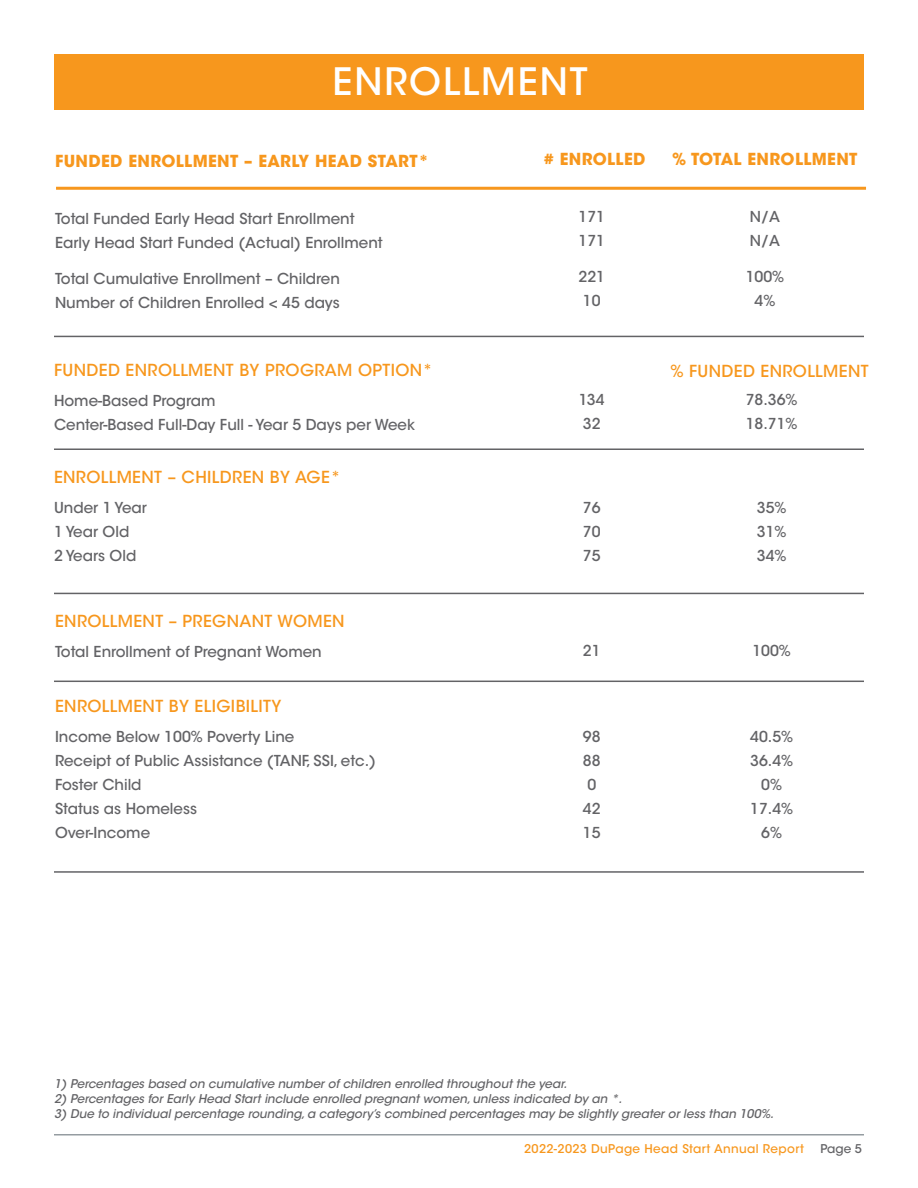
<style>
.page{position:relative;width:918px;height:1188px;background:#fff}
.page>*{position:absolute;margin:0;border:0;box-sizing:border-box;transform-origin:0 0}
.t1{font:500 37.5px "ITC Avant Garde Std";letter-spacing:.05em;color:#fff}
.t2{font:500 16.5px "ITC Avant Garde Std";letter-spacing:.025em;color:#f7971d}
.t3{font:700 16.5px "ITC Avant Garde Std";letter-spacing:.025em;color:#f7971d}
.t4{font:500 15px "ITC Avant Garde Std";color:#636366}
.t5{font:italic 500 12px "ITC Avant Garde Std";color:#636366}
.t6{font:500 12px "ITC Avant Garde Std";letter-spacing:.03em;color:#f7971d}
.t7{font:500 12px "ITC Avant Garde Std";color:#636366}
</style>
<div class="page">
<div style="left:54px;top:54px;width:810px;height:56px;background:#f7971d"></div>
<hr style="left:54px;top:336px;width:810px;height:1px;background:#636366">
<hr style="left:54px;top:448px;width:810px;height:2px;background:#636366">
<hr style="left:54px;top:593px;width:810px;height:1px;background:#636366">
<hr style="left:54px;top:681px;width:810px;height:1px;background:#636366">
<hr style="left:54px;top:871px;width:810px;height:2px;background:#636366">
<hr style="left:56px;top:187px;width:810px;height:3px;background:#f7971d">
<hr style="left:54px;top:1134px;width:810px;height:2px;background:#959ca1">
<p class="t1" style="left:333px;top:58px;width:256px">ENROLLMENT</p>
<p class="t3" style="left:55px;top:150px;width:376px">FUNDED ENROLLMENT – EARLY HEAD START*</p>
<p class="t4" style="left:55px;top:209px;width:301px">Total Funded Early Head Start Enrollment</p>
<p class="t4" style="left:55px;top:233px;width:329px">Early Head Start Funded (Actual) Enrollment</p>
<p class="t4" style="left:55px;top:269px;width:286px">Total Cumulative Enrollment – Children</p>
<p class="t4" style="left:55px;top:293px;width:286px">Number of Children Enrolled &lt; 45 days</p>
<p class="t2" style="left:54px;top:359px;width:380px">FUNDED ENROLLMENT BY PROGRAM OPTION*</p>
<p class="t4" style="left:54px;top:391px;width:163px">Home-Based Program</p>
<p class="t4" style="left:54px;top:415px;width:363px">Center-Based Full-Day Full - Year 5 Days per Week</p>
<p class="t2" style="left:54px;top:466px;width:288px">ENROLLMENT – CHILDREN BY AGE*</p>
<p class="t4" style="left:54px;top:498px;width:94px">Under 1 Year</p>
<p class="t4" style="left:54px;top:522px;width:77px">1 Year Old</p>
<p class="t4" style="left:54px;top:546px;width:84px">2 Years Old</p>
<p class="t3" style="left:544px;top:149px;width:103px"># ENROLLED</p>
<p class="t4" style="left:579px;top:208px;width:28px">171</p>
<p class="t4" style="left:579px;top:232px;width:28px">171</p>
<p class="t4" style="left:579px;top:268px;width:28px">221</p>
<p class="t4" style="left:583px;top:292px;width:19px">10</p>
<p class="t4" style="left:579px;top:391px;width:27px">134</p>
<p class="t4" style="left:583px;top:415px;width:19px">32</p>
<p class="t4" style="left:583px;top:498px;width:19px">76</p>
<p class="t4" style="left:583px;top:522px;width:19px">70</p>
<p class="t4" style="left:583px;top:546px;width:19px">75</p>
<p class="t3" style="left:672px;top:149px;width:187px">% TOTAL ENROLLMENT</p>
<p class="t4" style="left:750px;top:208px;width:32px">N/A</p>
<p class="t4" style="left:750px;top:232px;width:32px">N/A</p>
<p class="t4" style="left:746px;top:268px;width:40px">100%</p>
<p class="t4" style="left:755px;top:292px;width:22px">4%</p>
<p class="t2" style="left:670px;top:360px;width:200px">% FUNDED ENROLLMENT</p>
<p class="t4" style="left:746px;top:391px;width:53px">78.36%</p>
<p class="t4" style="left:746px;top:415px;width:53px">18.71%</p>
<p class="t4" style="left:757px;top:498px;width:31px">35%</p>
<p class="t4" style="left:757px;top:522px;width:31px">31%</p>
<p class="t4" style="left:757px;top:546px;width:31px">34%</p>
<p class="t2" style="left:55px;top:610px;width:291px">ENROLLMENT – PREGNANT WOMEN</p>
<p class="t4" style="left:55px;top:642px;width:268px">Total Enrollment of Pregnant Women</p>
<p class="t2" style="left:55px;top:696px;width:228px">ENROLLMENT BY ELIGIBILITY</p>
<p class="t4" style="left:55px;top:727px;width:241px">Income Below 100% Poverty Line</p>
<p class="t4" style="left:55px;top:751px;width:323px">Receipt of Public Assistance (TANF, SSI, etc.)</p>
<p class="t4" style="left:55px;top:775px;width:88px">Foster Child</p>
<p class="t4" style="left:55px;top:799px;width:144px">Status as Homeless</p>
<p class="t4" style="left:55px;top:823px;width:97px">Over-Income</p>
<p class="t4" style="left:583px;top:641px;width:19px">21</p>
<p class="t4" style="left:752px;top:642px;width:40px">100%</p>
<p class="t4" style="left:583px;top:727px;width:19px">98</p>
<p class="t4" style="left:583px;top:751px;width:19px">88</p>
<p class="t4" style="left:587px;top:775px;width:10px">0</p>
<p class="t4" style="left:583px;top:799px;width:19px">42</p>
<p class="t4" style="left:583px;top:823px;width:19px">15</p>
<p class="t4" style="left:750px;top:727px;width:44px">40.5%</p>
<p class="t4" style="left:750px;top:751px;width:44px">36.4%</p>
<p class="t4" style="left:761px;top:775px;width:22px">0%</p>
<p class="t4" style="left:750px;top:799px;width:44px">17.4%</p>
<p class="t4" style="left:761px;top:823px;width:22px">6%</p>
<p class="t5" style="left:54px;top:1076px;width:515px">1) Percentages based on cumulative number of children enrolled throughout the year.</p>
<p class="t5" style="left:54px;top:1091px;width:570px">2) Percentages for Early Head Start include enrolled pregnant women, unless indicated by an *.</p>
<p class="t5" style="left:54px;top:1106px;width:721px">3) Due to individual percentage rounding, a category’s combined percentages may be slightly greater or less than 100%.</p>
<p class="t6" style="left:524px;top:1141px;width:281px">2022-2023 DuPage Head Start Annual Report</p>
<p class="t7" style="left:821px;top:1141px;width:43px">Page 5</p>
</div>
